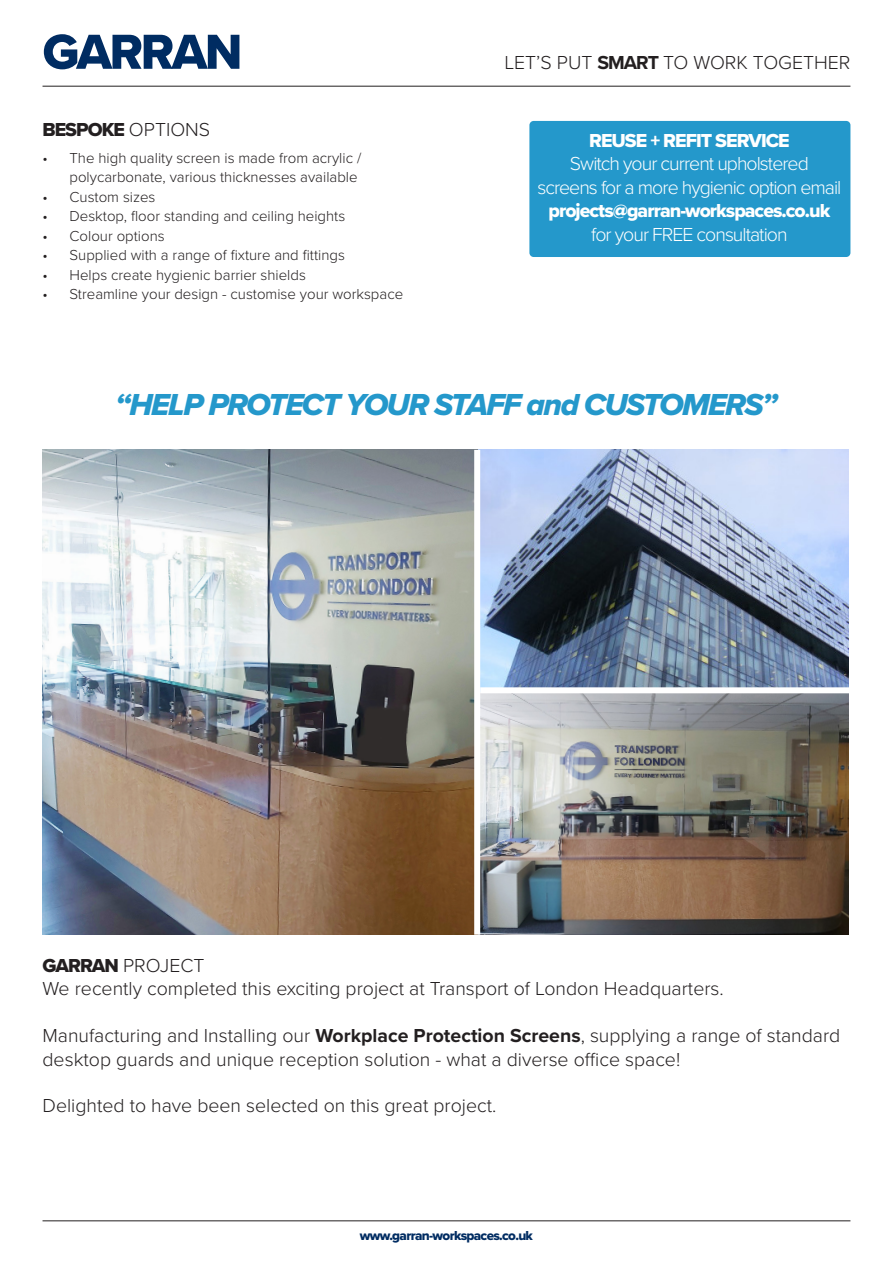
<style>
.page{position:relative;width:893px;height:1263px;background:#fff}
.page>*{position:absolute;margin:0;border:0;box-sizing:border-box;transform-origin:0 0}
.t1{font:51px "Proxima Nova Extrabld";letter-spacing:-.05em;color:#002c62}
.t2{font:31.5px "Proxima Nova Extrabld It";letter-spacing:-.05em;color:#2498cb}
.t3{font:300 19.5px/23.4px "Proxima Nova";color:#231f20}
.t4{font:300 19.5px "Proxima Nova";letter-spacing:-.05em;color:#fff}
.t5{font:19.5px "Proxima Nova Extrabld";letter-spacing:-.05em;color:#fff}
.t6{font:19.5px "Proxima Nova Extrabld";letter-spacing:-.05em;color:#231f20}
.t7{font:300 15px/19.5px "Proxima Nova";color:#231f20;text-align:right}
.t8{font:13.5px "Proxima Nova Extrabld";letter-spacing:-.05em;color:#002c62}
.s1{font-family:"Proxima Nova";font-weight:300}
.s2{font-weight:700}
.s3{font-family:"Proxima Nova Extrabld";font-weight:400}
</style>
<div class="page">
<hr style="left:43px;top:1220px;width:807px;height:1px;background:#231f20">
<hr style="left:43px;top:86px;width:807px;height:1px;background:#231f20">
<div style="left:529px;top:121px;width:321px;height:136px;background:#2498cb;border-radius:4px"></div>
<img style="left:43px;top:450px;width:805px;height:485px">
<div style="left:474px;top:450px;width:6px;height:485px;background:#fff"></div>
<div style="left:480px;top:687px;width:413px;height:6px;background:#fff"></div>
<p class="t1" style="left:43px;top:14px;width:201px">GARRAN</p>
<p class="t6" style="left:43px;top:115px;width:169px">BESPOKE <span class="s1">OPTIONS</span></p>
<p class="t7" style="left:43px;top:147px;width:320px">• The high quality screen is made from acrylic / polycarbonate, various thicknesses available</p>
<p class="t7" style="left:43px;top:186px;width:114px">• Custom sizes</p>
<p class="t7" style="left:43px;top:206px;width:304px">• Desktop, floor standing and ceiling heights</p>
<p class="t7" style="left:43px;top:225px;width:124px">• Colour options</p>
<p class="t7" style="left:43px;top:245px;width:304px">• Supplied with a range of fixture and fittings</p>
<p class="t7" style="left:43px;top:264px;width:265px">• Helps create hygienic barrier shields</p>
<p class="t7" style="left:43px;top:284px;width:362px">• Streamline your design - customise your workspace</p>
<p class="t3" style="left:504px;top:49px;width:347px">LET’S PUT <span class="s2">SMART</span> TO WORK TOGETHER</p>
<p class="t5" style="left:589px;top:126px;width:202px">REUSE + REFIT SERVICE</p>
<p class="t4" style="left:570px;top:149px;width:240px">Switch your current upholstered</p>
<p class="t4" style="left:537px;top:173px;width:306px">screens for a more hygienic option email</p>
<p class="t5" style="left:548px;top:196px;width:283px">projects@garran-workspaces.co.uk</p>
<p class="t4" style="left:591px;top:220px;width:198px">for your FREE consultation</p>
<p class="t2" style="left:116px;top:381px;width:663px">“HELP PROTECT YOUR STAFF and CUSTOMERS”</p>
<p class="t3" style="left:43px;top:953px;width:163px"><span class="s3">GARRAN</span> PROJECT</p>
<p class="t3" style="left:43px;top:976px;width:683px">We recently completed this exciting project at Transport of London Headquarters.</p>
<p class="t3" style="left:43px;top:1023px;width:799px">Manufacturing and Installing our <span class="s2">Workplace Protection Screens</span>, supplying a range of standard desktop guards and unique reception solution - what a diverse office space!</p>
<p class="t3" style="left:43px;top:1093px;width:455px">Delighted to have been selected on this great project.</p>
<p class="t8" style="left:360px;top:1226px;width:175px">www.garran-workspaces.co.uk</p>
</div>
